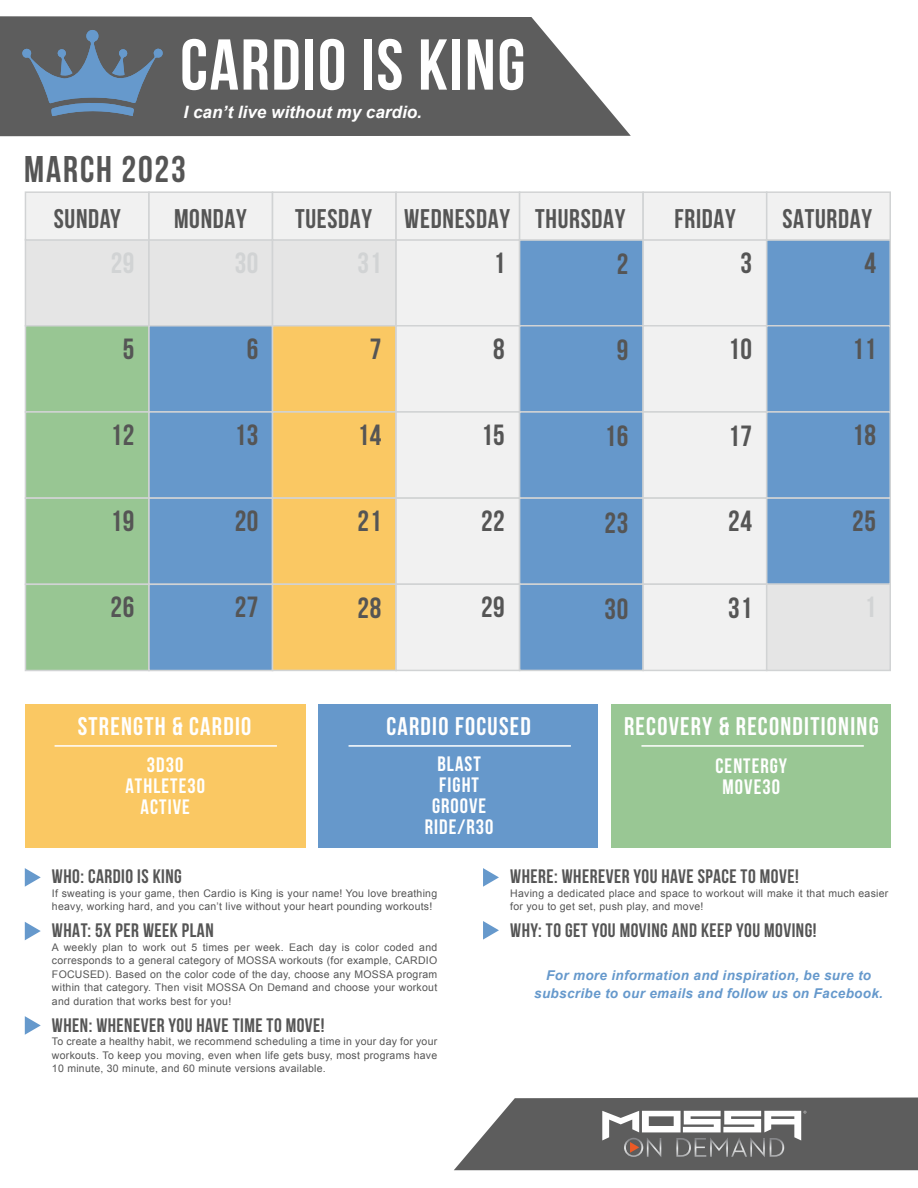
<style>
.page{position:relative;width:918px;height:1188px;background:#fff}
.page>*{position:absolute;margin:0;border:0;box-sizing:border-box;transform-origin:0 0}
.t1{font:700 71.85px "Bebas Neue";letter-spacing:.025em;color:#fff}
.t2{font:700 37.2px "Bebas Neue";letter-spacing:.05em;color:#555}
.t3{font:700 29.25px "Bebas Neue";letter-spacing:.025em;color:#555}
.t4{font:700 27px "Bebas Neue";letter-spacing:.025em;color:#555}
.t5{font:700 25.5px "Bebas Neue";letter-spacing:.05em;color:#fff}
.t6{font:700 20.85px/21px "Bebas Neue";letter-spacing:.05em;color:#fff;text-align:center}
.t7{font:700 19.5px "Bebas Neue";letter-spacing:.025em;color:#555}
.t8{font:italic 700 17.1px "Arial";color:#fff}
.t9{font:italic 700 13.5px/18px "Arial";letter-spacing:.025em;color:#69c;text-align:center}
.t10{font:10.5px/13.5px "Arial";letter-spacing:.025em;color:#555}
</style>
<div class="page">
<div style="left:25px;top:704px;width:280px;height:143px;background:#fac863"></div>
<div style="left:319px;top:704px;width:279px;height:143px;background:#6698cb"></div>
<div style="left:612px;top:704px;width:279px;height:143px;background:#99c794"></div>
<hr style="left:55px;top:745px;width:222px;height:2px;background:#fff">
<svg style="left:0;top:16px;width:631px;height:120px;background:#6d6d6d"></svg>
<svg style="left:22px;top:30px;width:141px;height:86px;background:#607284"></svg>
<hr style="left:349px;top:745px;width:222px;height:2px;background:#fff">
<hr style="left:641px;top:745px;width:223px;height:2px;background:#fff">
<svg style="left:25px;top:868px;width:16px;height:19px"></svg>
<svg style="left:25px;top:922px;width:16px;height:18px"></svg>
<svg style="left:25px;top:1016px;width:16px;height:19px"></svg>
<svg style="left:483px;top:868px;width:16px;height:19px"></svg>
<svg style="left:483px;top:921px;width:16px;height:19px"></svg>
<svg style="left:454px;top:1097px;width:464px;height:73px"></svg>
<div style="left:25px;top:239px;width:125px;height:88px;background:#e5e5e5;border:2px solid #d1d3d4"></div>
<div style="left:148px;top:239px;width:125px;height:88px;background:#e5e5e5;border:2px solid #d1d3d4"></div>
<div style="left:272px;top:239px;width:125px;height:88px;background:#e5e5e5;border:2px solid #d1d3d4"></div>
<div style="left:395px;top:239px;width:125px;height:88px;background:#f1f1f1;border:2px solid #d1d3d4"></div>
<div style="left:519px;top:239px;width:125px;height:88px;background:#6698cb"></div>
<div style="left:642px;top:239px;width:125px;height:88px;background:#f1f1f1;border:2px solid #d1d3d4"></div>
<div style="left:766px;top:239px;width:125px;height:88px;background:#6698cb;border:2px solid #d1d3d4"></div>
<div style="left:25px;top:325px;width:125px;height:88px;background:#98c693;border:2px solid #d1d3d4"></div>
<div style="left:148px;top:325px;width:125px;height:88px;background:#6698cb;border:2px solid #d1d3d4"></div>
<div style="left:272px;top:325px;width:125px;height:88px;background:#fac863;border:2px solid #d1d3d4"></div>
<div style="left:395px;top:325px;width:125px;height:88px;background:#f1f1f1;border:2px solid #d1d3d4"></div>
<div style="left:519px;top:325px;width:125px;height:88px;background:#6698cb;border:2px solid #d1d3d4"></div>
<div style="left:642px;top:325px;width:125px;height:88px;background:#f1f1f1;border:2px solid #d1d3d4"></div>
<div style="left:766px;top:325px;width:125px;height:88px;background:#6698cb;border:2px solid #d1d3d4"></div>
<div style="left:25px;top:411px;width:125px;height:88px;background:#98c693;border:2px solid #d1d3d4"></div>
<div style="left:148px;top:411px;width:125px;height:88px;background:#6698cb;border:2px solid #d1d3d4"></div>
<div style="left:272px;top:411px;width:125px;height:88px;background:#fac863;border:2px solid #d1d3d4"></div>
<div style="left:395px;top:411px;width:125px;height:88px;background:#f1f1f1;border:2px solid #d1d3d4"></div>
<div style="left:519px;top:411px;width:125px;height:88px;background:#6698cb;border:2px solid #d1d3d4"></div>
<div style="left:642px;top:411px;width:125px;height:88px;background:#f1f1f1;border:2px solid #d1d3d4"></div>
<div style="left:766px;top:411px;width:125px;height:88px;background:#6698cb;border:2px solid #d1d3d4"></div>
<div style="left:25px;top:497px;width:125px;height:88px;background:#98c693;border:2px solid #d1d3d4"></div>
<div style="left:148px;top:497px;width:125px;height:88px;background:#6698cb;border:2px solid #d1d3d4"></div>
<div style="left:272px;top:497px;width:125px;height:88px;background:#fac863;border:2px solid #d1d3d4"></div>
<div style="left:395px;top:497px;width:125px;height:88px;background:#f1f1f1;border:2px solid #d1d3d4"></div>
<div style="left:519px;top:497px;width:125px;height:88px;background:#6698cb;border:2px solid #d1d3d4"></div>
<div style="left:642px;top:497px;width:125px;height:88px;background:#f1f1f1;border:2px solid #d1d3d4"></div>
<div style="left:766px;top:497px;width:125px;height:88px;background:#6698cb;border:2px solid #d1d3d4"></div>
<div style="left:25px;top:584px;width:125px;height:87px;background:#98c693;border:2px solid #d1d3d4"></div>
<div style="left:148px;top:584px;width:125px;height:87px;background:#6698cb;border:2px solid #d1d3d4"></div>
<div style="left:272px;top:583px;width:125px;height:88px;background:#fac863;border:2px solid #d1d3d4"></div>
<div style="left:395px;top:583px;width:125px;height:88px;background:#f1f1f1;border:2px solid #d1d3d4"></div>
<div style="left:519px;top:583px;width:125px;height:88px;background:#6698cb;border:2px solid #d1d3d4"></div>
<div style="left:642px;top:583px;width:125px;height:88px;background:#f1f1f1;border:2px solid #d1d3d4"></div>
<div style="left:766px;top:583px;width:125px;height:88px;background:#e5e5e5;border:2px solid #d1d3d4"></div>
<div style="left:25px;top:191px;width:125px;height:50px;background:#f1f1f1;border:2px solid #d1d3d4"></div>
<div style="left:148px;top:191px;width:125px;height:50px;background:#f1f1f1;border:2px solid #d1d3d4"></div>
<div style="left:272px;top:191px;width:125px;height:50px;background:#f1f1f1;border:2px solid #d1d3d4"></div>
<div style="left:395px;top:191px;width:125px;height:50px;background:#f1f1f1;border:2px solid #d1d3d4"></div>
<div style="left:519px;top:191px;width:125px;height:50px;background:#f1f1f1;border:2px solid #d1d3d4"></div>
<div style="left:642px;top:191px;width:125px;height:50px;background:#f1f1f1;border:2px solid #d1d3d4"></div>
<div style="left:766px;top:191px;width:125px;height:50px;background:#f1f1f1;border:2px solid #d1d3d4"></div>
<h1 class="t1" style="left:180px;top:25px;width:347px">CARDIO IS KING</h1>
<h3 class="t8" style="left:184px;top:100px;width:240px">I can’t live without my cardio.</h3>
<h2 class="t2" style="left:24px;top:148px;width:163px">MARCH 2023</h2>
<h3 class="t4" style="left:54px;top:204px;width:69px">SUNDAY</h3>
<h3 class="t4" style="left:174px;top:204px;width:74px">MONDAY</h3>
<h3 class="t4" style="left:295px;top:204px;width:332px">TUESDAY WEDNESDAY THURSDAY</h3>
<h3 class="t4" style="left:675px;top:204px;width:63px">FRIDAY</h3>
<h3 class="t4" style="left:782px;top:204px;width:91px">SATURDAY</h3>
<h3 class="t3" style="left:123px;top:333px;width:13px">5</h3>
<h3 class="t3" style="left:493px;top:247px;width:13px">1</h3>
<h3 class="t3" style="left:617px;top:248px;width:13px">2</h3>
<h3 class="t3" style="left:741px;top:247px;width:13px">3</h3>
<h3 class="t3" style="left:864px;top:247px;width:13px">4</h3>
<h3 class="t3" style="left:247px;top:333px;width:13px">6</h3>
<h3 class="t3" style="left:370px;top:333px;width:13px">7</h3>
<h3 class="t3" style="left:493px;top:333px;width:13px">8</h3>
<h3 class="t3" style="left:617px;top:334px;width:13px">9</h3>
<h3 class="t3" style="left:728px;top:333px;width:25px">10</h3>
<h3 class="t3" style="left:852px;top:333px;width:25px">11</h3>
<h3 class="t3" style="left:111px;top:419px;width:25px">12</h3>
<h3 class="t3" style="left:235px;top:419px;width:25px">13</h3>
<h3 class="t3" style="left:358px;top:419px;width:25px">14</h3>
<h3 class="t3" style="left:481px;top:419px;width:25px">15</h3>
<h3 class="t3" style="left:605px;top:420px;width:25px">16</h3>
<h3 class="t3" style="left:728px;top:419px;width:25px">17</h3>
<h3 class="t3" style="left:852px;top:419px;width:25px">18</h3>
<h3 class="t3" style="left:111px;top:505px;width:25px">19</h3>
<h3 class="t3" style="left:235px;top:505px;width:25px">20</h3>
<h3 class="t3" style="left:358px;top:505px;width:25px">21</h3>
<h3 class="t3" style="left:481px;top:505px;width:25px">22</h3>
<h3 class="t3" style="left:605px;top:507px;width:25px">23</h3>
<h3 class="t3" style="left:728px;top:505px;width:25px">24</h3>
<h3 class="t3" style="left:852px;top:505px;width:25px">25</h3>
<h3 class="t3" style="left:111px;top:591px;width:25px">26</h3>
<h3 class="t3" style="left:235px;top:591px;width:25px">27</h3>
<h3 class="t3" style="left:358px;top:591px;width:25px">28</h3>
<h3 class="t3" style="left:481px;top:591px;width:25px">29</h3>
<h3 class="t3" style="left:605px;top:593px;width:25px">30</h3>
<h3 class="t3" style="left:728px;top:591px;width:25px">31</h3>
<h3 class="t5" style="left:78px;top:713px;width:175px">STRENGTH &amp; CARDIO</h3>
<h3 class="t6" style="left:125px;top:754px;width:81px">3D30<br>ATHLETE30<br>ACTIVE</h3>
<h3 class="t5" style="left:386px;top:712px;width:146px">CARDIO FOCUSED</h3>
<h3 class="t6" style="left:425px;top:753px;width:70px">BLAST<br>FIGHT<br>GROOVE<br>RIDE/R30</h3>
<h3 class="t5" style="left:624px;top:712px;width:256px">RECOVERY &amp; RECONDITIONING</h3>
<h3 class="t6" style="left:716px;top:755px;width:73px">CENTERGY<br>MOVE30</h3>
<h3 class="t7" style="left:52px;top:866px;width:131px">WHO: CARDIO IS KING</h3>
<p class="t10" style="left:52px;top:887px;width:387px">If sweating is your game, then Cardio is King is your name! You love breathing heavy, working hard, and you can’t live without your heart pounding workouts!</p>
<h3 class="t7" style="left:52px;top:920px;width:163px">WHAT: 5X PER WEEK PLAN</h3>
<p class="t10" style="left:52px;top:941px;width:387px;text-align:justify">A weekly plan to work out 5 times per week. Each day is color coded and corresponds to a general category of MOSSA workouts (for example, CARDIO FOCUSED). Based on the color code of the day, choose any MOSSA program within that category. Then visit MOSSA On Demand and choose your workout and duration that works best for you!</p>
<h3 class="t7" style="left:52px;top:1015px;width:274px">WHEN: WHENEVER YOU HAVE TIME TO MOVE!</h3>
<p class="t10" style="left:52px;top:1035px;width:387px;text-align:justify">To create a healthy habit, we recommend scheduling a time in your day for your workouts. To keep you moving, even when life gets busy, most programs have 10 minute, 30 minute, and 60 minute versions available.</p>
<h3 class="t7" style="left:510px;top:866px;width:290px">WHERE: WHEREVER YOU HAVE SPACE TO MOVE!</h3>
<p class="t10" style="left:510px;top:887px;width:380px">Having a dedicated place and space to workout will make it that much easier for you to get set, push play, and move!</p>
<h3 class="t7" style="left:510px;top:920px;width:308px">WHY: TO GET YOU MOVING AND KEEP YOU MOVING!</h3>
<p class="t9" style="left:534px;top:967px;width:350px">For more information and inspiration, be sure to subscribe to our emails and follow us on Facebook.</p>
</div>
